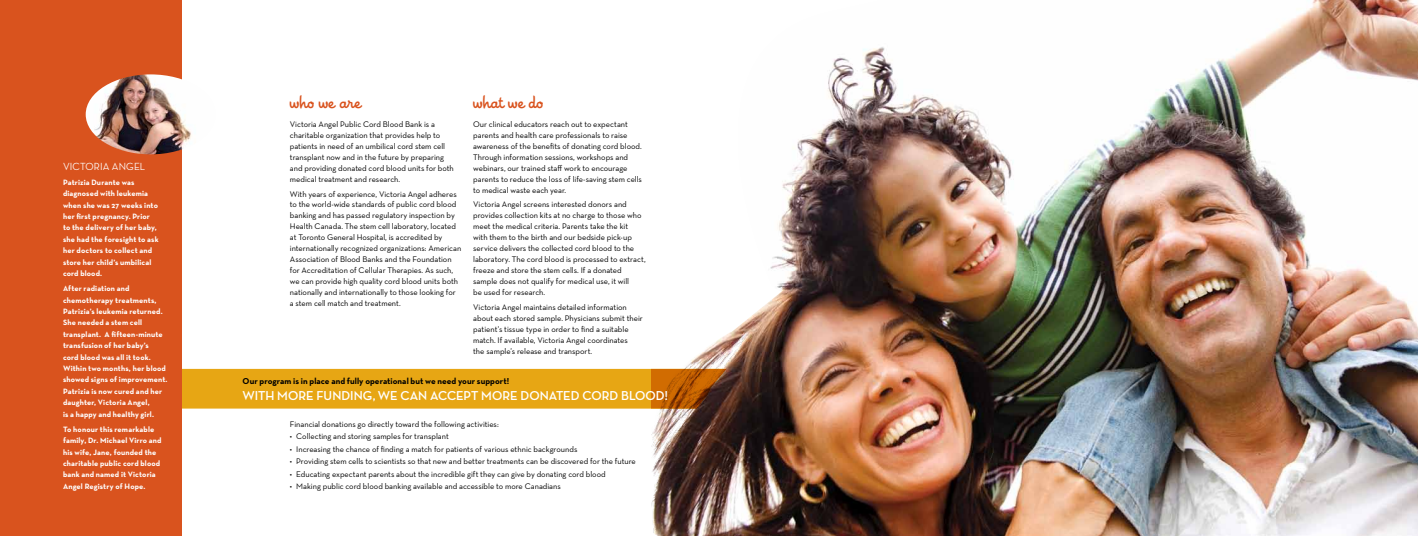
<style>
.page{position:relative;width:1418px;height:536px;background:#fff}
.page>*{position:absolute;margin:0;border:0;box-sizing:border-box;transform-origin:0 0}
.t1{font:19.25px "Housearama League Night";color:#d9531e}
.t2{font:700 13.12px "Neutra Disp";letter-spacing:.005em;color:#fff}
.t3{font:500 10.5px "Neutra Disp";letter-spacing:.01em;color:#fff}
.t4{font:700 8.75px "Neutra Text";letter-spacing:.005em;color:#000}
.t5{font:8.31px/10.9px "Neutra Text";color:#000}
.t6{font:700 7.88px/11.4px "Neutra Text";letter-spacing:.015em;color:#fff}
</style>
<div class="page">
<div style="left:182px;top:369px;width:469px;height:39px;background:#e7a614"></div>
<img style="left:651px;top:0;width:767px;height:536px">
<div style="left:0;top:0;width:182px;height:536px;background:#d9531e"></div>
<img style="left:86px;top:74px;width:106px;height:80px">
<p class="t3" style="left:63px;top:160px;width:18px">VICTOR</p>
<p class="t3" style="left:100px;top:160px;width:47px">IA ANGEL</p>
<p class="t6" style="left:63px;top:176px;width:97px">Patrizia Durante was diagnosed with leukemia when she was 27 weeks into her first pregnancy. Prior to the delivery of her baby, she had the foresight to ask her doctors to collect and store her child’s umbilical cord blood.</p>
<p class="t6" style="left:63px;top:283px;width:106px">After radiation and chemotherapy treatments,<br>Patrizia’s leukemia returned.<br>She needed a stem cell transplant. A fifteen-minute transfusion of her baby’s<br>cord blood was all it took.<br>Within two months, her blood showed signs of improvement.<br>Patrizia is now cured and her daughter, Victoria Angel,<br>is a happy and healthy girl.</p>
<p class="t6" style="left:63px;top:423px;width:100px">To honour this remarkable family, Dr. Michael Virro and his wife, Jane, founded the charitable public cord blood bank and named it Victoria<br>Angel Registry of Hope.</p>
<h1 class="t1" style="left:290px;top:90px;width:73px">who we are</h1>
<p class="t5" style="left:290px;top:118px;width:165px">Victoria Angel Public Cord Blood Bank is a charitable organization that provides help to patients in need of an umbilical cord stem cell transplant now and in the future by preparing and providing donated cord blood units for both medical treatment and research.</p>
<p class="t5" style="left:290px;top:188px;width:173px">With years of experience, Victoria Angel adheres to the world-wide standards of public cord blood banking and has passed regulatory inspection by Health Canada. The stem cell laboratory, located at Toronto General Hospital, is accredited by internationally recognized organizations: American Association of Blood Banks and the Foundation for Accreditation of Cellular Therapies. As such, we can provide high quality cord blood units both nationally and internationally to those looking for a stem cell match and treatment.</p>
<h1 class="t1" style="left:473px;top:90px;width:72px">what we do</h1>
<p class="t5" style="left:473px;top:118px;width:170px">Our clinical educators reach out to expectant parents and health care professionals to raise awareness of the benefits of donating cord blood.<br>Through information sessions, workshops and webinars, our trained staff work to encourage parents to reduce the loss of life-saving stem cells to medical waste each year.</p>
<p class="t5" style="left:473px;top:199px;width:174px">Victoria Angel screens interested donors and provides collection kits at no charge to those who meet the medical criteria. Parents take the kit<br>with them to the birth and our bedside pick-up service delivers the collected cord blood to the laboratory. The cord blood is processed to extract, freeze and store the stem cells. If a donated sample does not qualify for medical use, it will<br>be used for research.</p>
<p class="t5" style="left:473px;top:301px;width:171px">Victoria Angel maintains detailed information about each stored sample. Physicians submit their patient’s tissue type in order to find a suitable match. If available, Victoria Angel coordinates<br>the sample’s release and transport.</p>
<p class="t4" style="left:243px;top:376px;width:268px">Our program is in place and fully operational but we need your support!</p>
<h2 class="t2" style="left:243px;top:388px;width:20px">WITH</h2>
<h2 class="t2" style="left:277px;top:388px;width:20px">MORE</h2>
<h2 class="t2" style="left:317px;top:388px;width:94px">FUNDING, WE CAN</h2>
<h2 class="t2" style="left:430px;top:388px;width:10px">ACCE</h2>
<h2 class="t2" style="left:463px;top:388px;width:38px">PT MORE</h2>
<h2 class="t2" style="left:520px;top:388px;width:18px">DONATE</h2>
<h2 class="t2" style="left:571px;top:388px;width:22px">D COR</h2>
<h2 class="t2" style="left:609px;top:388px;width:21px">D BLOO</h2>
<h2 class="t2" style="left:656px;top:388px;width:13px">D!</h2>
<p class="t5" style="left:290px;top:418px;width:210px">Financial donations go directly toward the following activities:</p>
<p class="t5" style="left:290px;top:431px;width:160px">• Collecting and storing samples for transplant</p>
<p class="t5" style="left:290px;top:443px;width:289px">• Increasing the chance of finding a match for patients of various ethnic backgrounds</p>
<p class="t5" style="left:290px;top:455px;width:347px">• Providing stem cells to scientists so that new and better treatments can be discovered for the future</p>
<p class="t5" style="left:290px;top:468px;width:317px">• Educating expectant parents about the incredible gift they can give by donating cord blood</p>
<p class="t5" style="left:290px;top:480px;width:272px">• Making public cord blood banking available and accessible to more Canadians</p>
</div>
